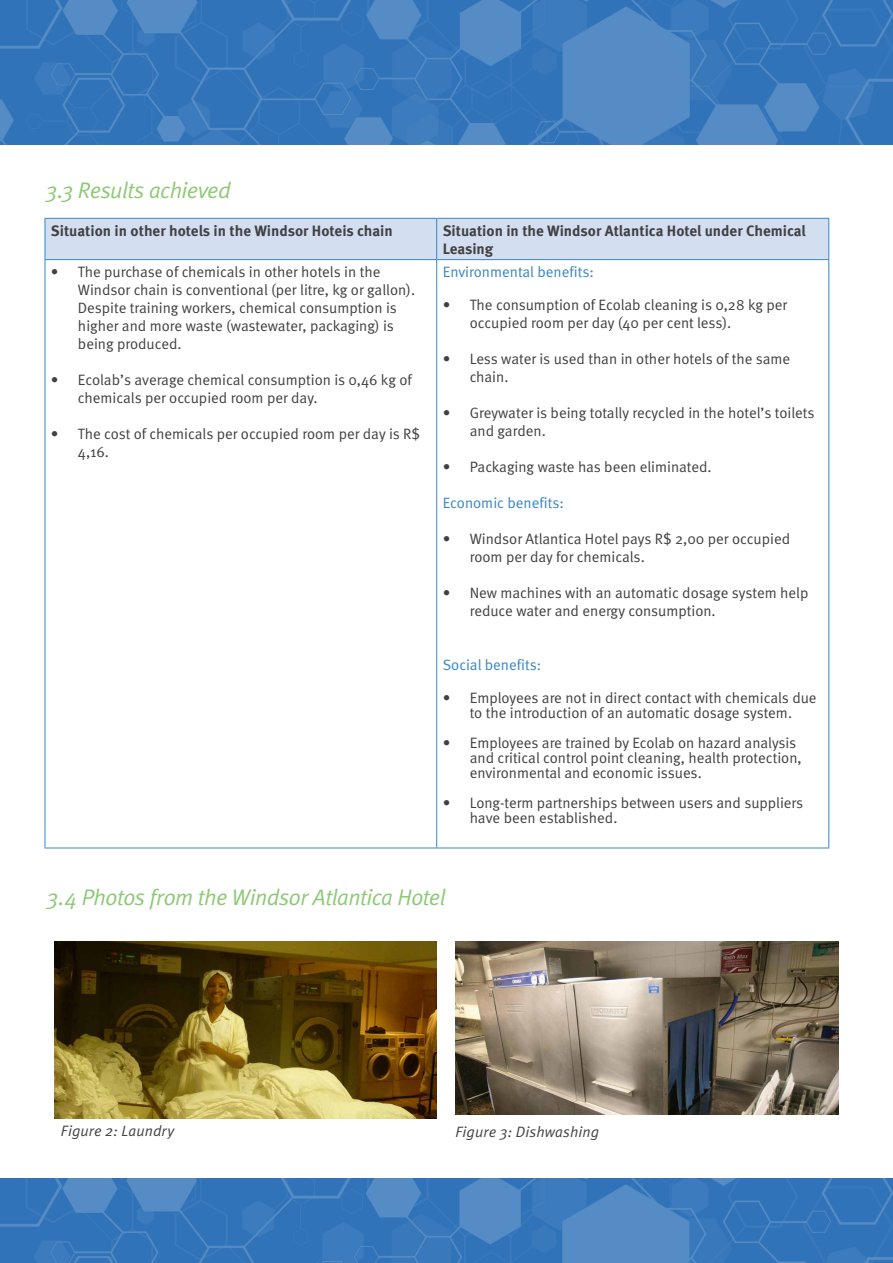
<style>
.page{position:relative;width:893px;height:1263px;background:#fff}
.page>*{position:absolute;margin:0;border:0;box-sizing:border-box;transform-origin:0 0}
.t1{font:italic 22.5px "Meta Normal";letter-spacing:-.02em;color:#8dc975}
.t2{font:15px/18px "Meta Normal";color:#414042}
.t3{font:700 15px/18px "Meta OT";color:#414042}
.t4{font:15px "Meta Normal";color:#3886c4}
.t5{font:italic 15px "Meta Normal";letter-spacing:.005em;color:#414042}
</style>
<div class="page">
<img style="left:0;top:1179px;width:893px;height:84px">
<img style="left:0;top:0;width:893px;height:145px">
<div style="left:46px;top:219px;width:782px;height:40px;background:#d3def0"></div>
<hr style="left:45px;top:218px;width:392px;height:1px;background:#3886c4">
<hr style="left:45px;top:219px;width:1px;height:40px;background:#3886c4">
<hr style="left:437px;top:218px;width:392px;height:1px;background:#3886c4">
<hr style="left:436px;top:219px;width:1px;height:40px;background:#3886c4">
<hr style="left:828px;top:219px;width:1px;height:40px;background:#3886c4">
<hr style="left:45px;top:259px;width:392px;height:1px;background:#3886c4">
<hr style="left:45px;top:260px;width:1px;height:588px;background:#3886c4">
<hr style="left:437px;top:259px;width:392px;height:1px;background:#3886c4">
<hr style="left:436px;top:260px;width:1px;height:588px;background:#3886c4">
<hr style="left:828px;top:260px;width:1px;height:588px;background:#3886c4">
<hr style="left:45px;top:848px;width:392px;height:1px;background:#3886c4">
<hr style="left:437px;top:848px;width:392px;height:1px;background:#3886c4">
<img style="left:455px;top:942px;width:384px;height:172px">
<img style="left:54px;top:941px;width:383px;height:178px">
<h1 class="t1" style="left:46px;top:177px;width:186px">3.3 Results achieved</h1>
<p class="t3" style="left:51px;top:222px;width:343px">Situation in other hotels in the Windsor Hoteis chain</p>
<p class="t3" style="left:443px;top:222px;width:365px">Situation in the Windsor Atlantica Hotel under Chemical<br>Leasing</p>
<p class="t2" style="left:78px;top:262px;width:339px;text-indent:-27px">• The purchase of chemicals in other hotels in the Windsor chain is conventional (per litre, kg or gallon).<br>Despite training workers, chemical consumption is higher and more waste (wastewater, packaging) is being produced.</p>
<p class="t2" style="left:78px;top:370px;width:335px;text-indent:-27px">• Ecolab’s average chemical consumption is 0,46 kg of chemicals per occupied room per day.</p>
<p class="t2" style="left:78px;top:424px;width:343px;text-indent:-27px">• The cost of chemicals per occupied room per day is R$<br>4,16.</p>
<p class="t4" style="left:443px;top:263px;width:153px">Environmental benefits:</p>
<p class="t2" style="left:470px;top:295px;width:319px;text-indent:-27px">• The consumption of Ecolab cleaning is 0,28 kg per occupied room per day (40 per cent less).</p>
<p class="t2" style="left:470px;top:349px;width:322px;text-indent:-27px">• Less water is used than in other hotels of the same chain.</p>
<p class="t2" style="left:470px;top:403px;width:346px;text-indent:-27px">• Greywater is being totally recycled in the hotel’s toilets and garden.</p>
<p class="t2" style="left:443px;top:457px;width:270px">• Packaging waste has been eliminated.</p>
<p class="t4" style="left:443px;top:494px;width:123px">Economic benefits:</p>
<p class="t2" style="left:470px;top:529px;width:322px;text-indent:-27px">• Windsor Atlantica Hotel pays R$ 2,00 per occupied room per day for chemicals.</p>
<p class="t2" style="left:470px;top:583px;width:340px;text-indent:-27px">• New machines with an automatic dosage system help reduce water and energy consumption.</p>
<p class="t4" style="left:443px;top:656px;width:100px">Social benefits:</p>
<p class="t2" style="left:443px;top:690px;width:375px;line-height:15px;text-align:center">• Employees are not in direct contact with chemicals due to the introduction of an automatic dosage system.</p>
<p class="t2" style="left:470px;top:735px;width:334px;line-height:15px;text-indent:-27px">• Employees are trained by Ecolab on hazard analysis and critical control point cleaning, health protection, environmental and economic issues.</p>
<p class="t2" style="left:470px;top:795px;width:335px;line-height:15px;text-indent:-27px">• Long-term partnerships between users and suppliers have been established.</p>
<h1 class="t1" style="left:47px;top:884px;width:400px">3.4 Photos from the Windsor Atlantica Hotel</h1>
<p class="t5" style="left:61px;top:1122px;width:115px">Figure 2: Laundry</p>
<p class="t5" style="left:455px;top:1123px;width:145px">Figure 3: Dishwashing</p>
</div>
